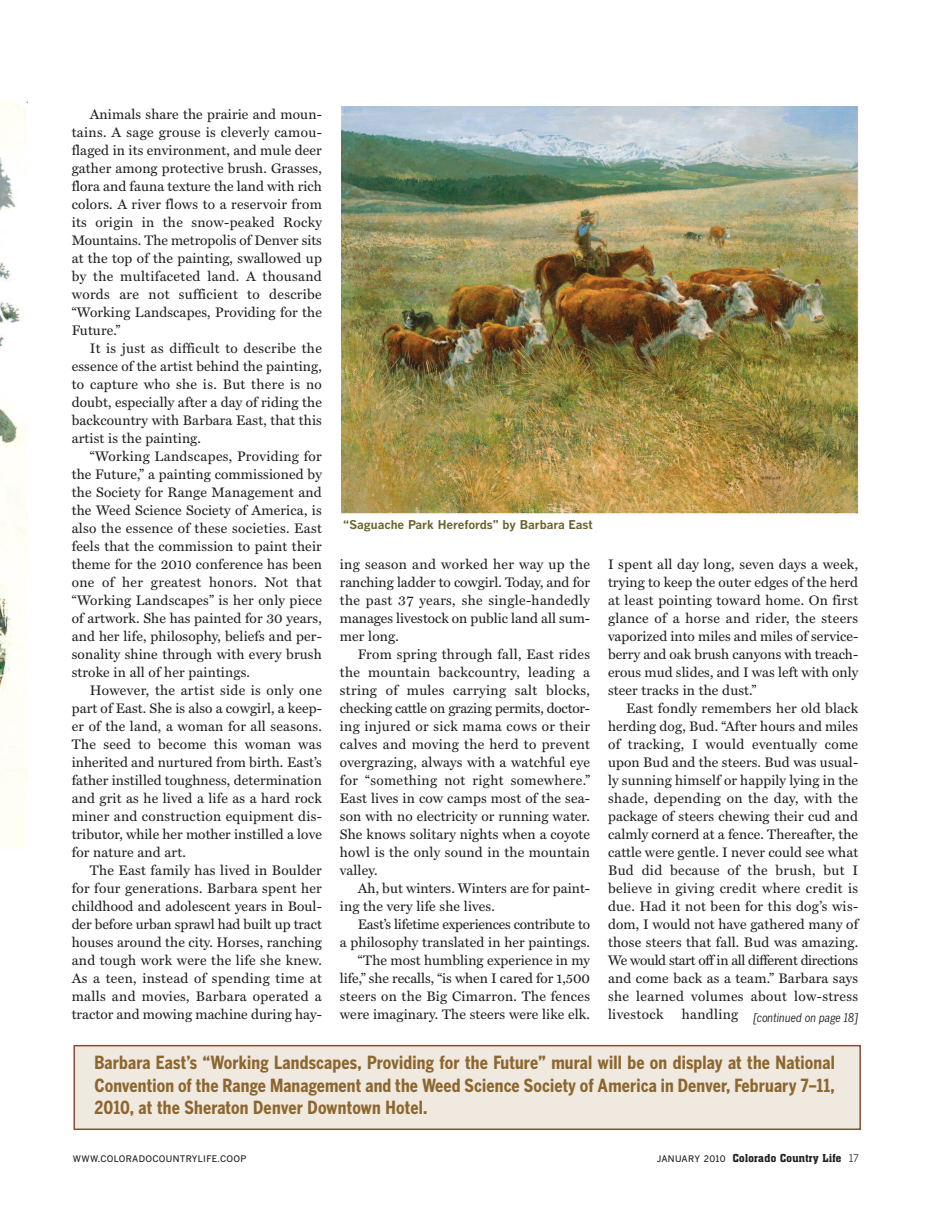
<style>
.page{position:relative;width:932px;height:1229px;background:#fff}
.page>*{position:absolute;margin:0;border:0;box-sizing:border-box;transform-origin:0 0}
.t1{font:700 condensed 18px/22.5px "Benton Gothic";letter-spacing:.005em;color:#8c662f;text-align:justify}
.t2{font:13.8px/18px "Miller Text";letter-spacing:.01em;color:#231f20;text-align:justify}
.t3{font:700 12px "Benton Gothic";color:#676227}
.t4{font:500 12px "Aachen EF";letter-spacing:.025em;color:#231f20}
.t5{font:italic condensed 12px "Benton Gothic";color:#231f20}
.t6{font:500 9px "Benton Gothic";letter-spacing:.035em;color:#231f20}
.s1{font-family:"Benton Gothic";font-size:9px}
.s2{font-family:"Benton Gothic";font-weight:400;font-size:10.5px}
</style>
<div class="page">
<img style="left:0;top:100px;width:28px;height:747px">
<img style="left:341px;top:106px;width:517px;height:409px">
<div style="left:75px;top:1046px;width:784px;height:82px;background:#f0e9df"></div>
<div style="left:73px;top:1045px;width:787px;height:85px;border:2px solid #834f39"></div>
<p class="t2" style="left:72px;top:105px;width:252px;text-indent:18px">Animals share the prairie and moun&shy;tains. A sage grouse is cleverly camou&shy;flaged in its environment, and mule deer gather among protective brush. Grasses, flora and fauna texture the land with rich colors. A river flows to a reservoir from its origin in the snow-peaked Rocky Mountains. The metropolis of Denver sits at the top of the painting, swallowed up by the multifaceted land. A thousand words are not sufficient to describe “Working Landscapes, Providing for the Future.”</p>
<p class="t2" style="left:72px;top:339px;width:252px;text-indent:18px">It is just as difficult to describe the essence of the artist behind the painting, to capture who she is. But there is no doubt, especially after a day of riding the backcountry with Barbara East, that this artist is the painting.</p>
<p class="t2" style="left:72px;top:447px;width:252px;text-indent:18px">“Working Landscapes, Providing for the Future,” a painting commissioned by the Society for Range Management and the Weed Science Society of America, is also the essence of these societies. East feels that the commission to paint their theme for the 2010 conference has been one of her greatest honors. Not that “Working Landscapes” is her only piece of artwork. She has painted for 30 years, and her life, philosophy, beliefs and per&shy;sonality shine through with every brush stroke in all of her paintings.</p>
<p class="t2" style="left:72px;top:681px;width:252px;text-indent:18px">However, the artist side is only one part of East. She is also a cowgirl, a keep&shy;er of the land, a woman for all seasons.<br>The seed to become this woman was inherited and nurtured from birth. East’s father instilled toughness, determination and grit as he lived a life as a hard rock miner and construction equipment dis&shy;tributor, while her mother instilled a love for nature and art.</p>
<p class="t2" style="left:72px;top:861px;width:252px;text-indent:18px">The East family has lived in Boulder for four generations. Barbara spent her childhood and adolescent years in Boul&shy;der before urban sprawl had built up tract houses around the city. Horses, ranching and tough work were the life she knew.<br>As a teen, instead of spending time at malls and movies, Barbara operated a tractor and mowing machine during hay-</p>
<p class="t3" style="left:343px;top:517px;width:251px">“Saguache Park Herefords” by Barbara East</p>
<p class="t2" style="left:340px;top:555px;width:252px">ing season and worked her way up the ranching ladder to cowgirl. Today, and for the past 37 years, she single-handedly manages livestock on public land all sum&shy;mer long.</p>
<p class="t2" style="left:340px;top:645px;width:252px;text-indent:18px">From spring through fall, East rides the mountain backcountry, leading a string of mules carrying salt blocks, checking cattle on grazing permits, doctor&shy;ing injured or sick mama cows or their calves and moving the herd to prevent overgrazing, always with a watchful eye for “something not right somewhere.” East lives in cow camps most of the sea&shy;son with no electricity or running water.<br>She knows solitary nights when a coyote howl is the only sound in the mountain valley.</p>
<p class="t2" style="left:340px;top:879px;width:252px;text-indent:18px">Ah, but winters. Winters are for paint&shy;ing the very life she lives.</p>
<p class="t2" style="left:340px;top:915px;width:252px;text-align:right">East’s lifetime experiences contribute to<br>a philosophy translated in her paintings. “The most humbling experience in my life,” she recalls, “is when I cared for 1,500 steers on the Big Cimarron. The fences were imaginary. The steers were like elk.</p>
<p class="t2" style="left:608px;top:555px;width:252px">I spent all day long, seven days a week, trying to keep the outer edges of the herd at least pointing toward home. On first glance of a horse and rider, the steers vaporized into miles and miles of service&shy;berry and oak brush canyons with treach&shy;erous mud slides, and I was left with only steer tracks in the dust.”</p>
<p class="t2" style="left:608px;top:699px;width:252px;text-indent:18px">East fondly remembers her old black herding dog, Bud. “After hours and miles of tracking, I would eventually come upon Bud and the steers. Bud was usual&shy;ly sunning himself or happily lying in the shade, depending on the day, with the package of steers chewing their cud and calmly cornerd at a fence. Thereafter, the cattle were gentle. I never could see what Bud did because of the brush, but I believe in giving credit where credit is due. Had it not been for this dog’s wis&shy;dom, I would not have gathered many of those steers that fall. Bud was amazing.<br>We would start off in all different directions and come back as a team.” Barbara says she learned volumes about low-stress livestock</p>
<p class="t2" style="left:681px;top:1005px;width:58px">handling</p>
<p class="t1" style="left:94px;top:1051px;width:742px">Barbara East’s “Working Landscapes, Providing for the Future” mural will be on display at the National Convention of the Range Management and the Weed Science Society of America in Denver, February 7–11, 2010, at the Sheraton Denver Downtown Hotel.</p>
<p class="t5" style="left:753px;top:1010px;width:106px">[continued on page 18]</p>
<p class="t6" style="left:73px;top:1153px;width:175px">WWW.COLORADOCOUNTRYLIFE.COOP</p>
<p class="t4" style="left:656px;top:1154px;width:204px"><span class="s1">JANUARY 2010</span> Colorado Country Life <span class="s2">17</span></p>
</div>
